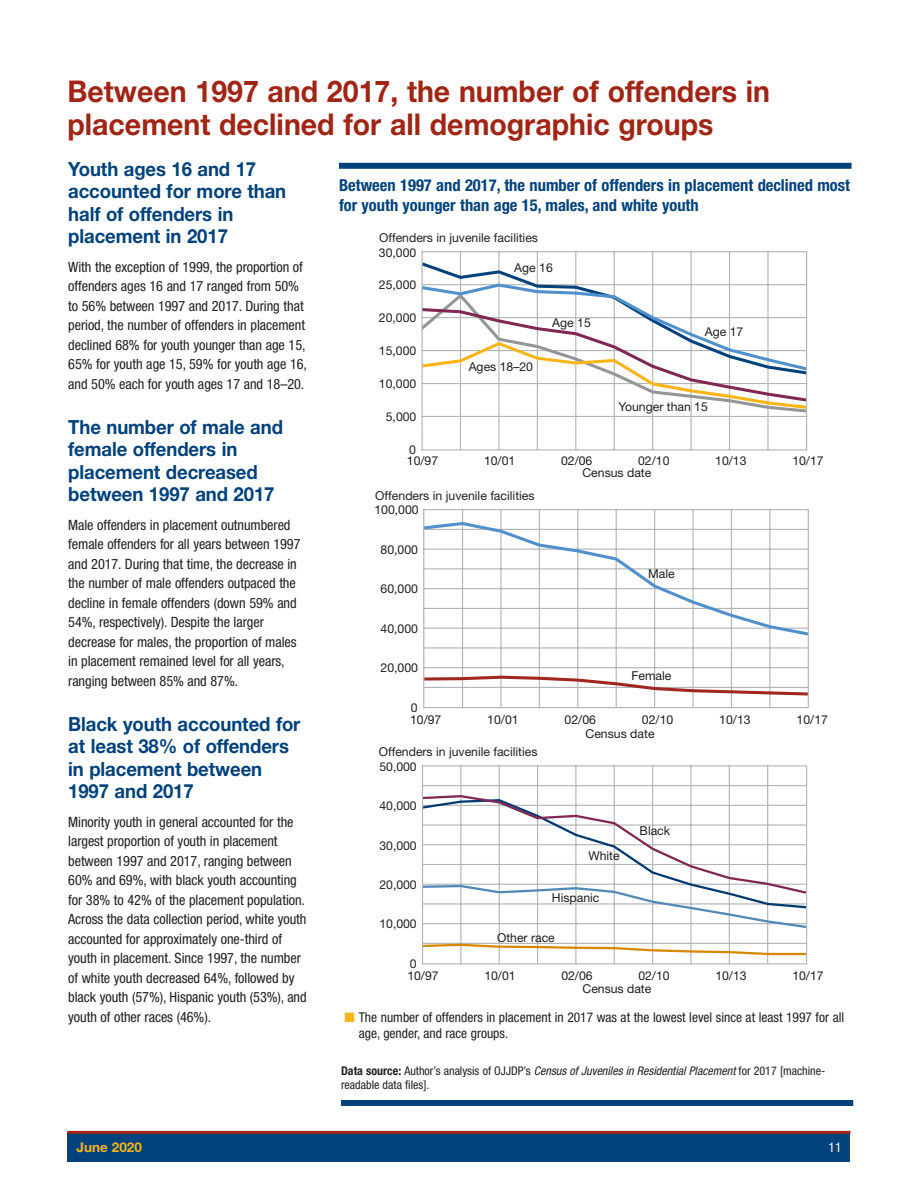
<style>
.page{position:relative;width:918px;height:1188px;background:#fff}
.page>*{position:absolute;margin:0;border:0;box-sizing:border-box;transform-origin:0 0}
._05-L1_Heads{font:700 30px/33px "Helvetica Neue LT Std";color:#a12514;scale:.95 1}
.t1{font:700 19.5px/22.5px "Helvetica Neue LT Std";letter-spacing:-.005em;color:#01427c;scale:.95 1}
.Figure_title{font:700 condensed 16.5px/19.8px "Helvetica Neue LT Std";color:#01427c}
.t2{font:condensed 14.25px/19.5px "Helvetica Neue LT Std";letter-spacing:-.005em;color:#231f20}
.t3{font:condensed 13.5px/16.5px "Helvetica Neue LT Std";color:#231f20}
.t4{font:700 13.5px "Helvetica Neue LT Std";color:#fbb416}
.t5{font:condensed 13.5px "Helvetica Neue LT Std";color:#fff}
.t6{font:12.3px "Helvetica Neue LT Std";color:#211d1e}
.t7{font:12.3px "Helvetica Neue LT Std";color:#231f20}
.t8{font:12.15px "Helvetica Neue LT Std";color:#211d1e}
.t9{font:12.15px "Helvetica Neue LT Std";color:#231f20}
.Blue_table_source_no{font:condensed 12px/14.2px "Helvetica Neue LT Std";color:#231f20}
.s1{color:#fbb416}
.s2{font-weight:700}
.s3{font-style:italic}
</style>
<div class="page">
<div style="left:68px;top:1132px;width:782px;height:30px;background:#01427c"></div>
<hr style="left:68px;top:1131px;width:782px;height:3px;background:#a12514">
<div style="left:339px;top:163px;width:513px;height:6px;background:#01427c"></div>
<hr style="left:767px;top:251px;width:2px;height:199px;background:#b2b4b6">
<hr style="left:729px;top:251px;width:1px;height:199px;background:#b2b4b6">
<hr style="left:691px;top:251px;width:1px;height:199px;background:#b2b4b6">
<hr style="left:652px;top:251px;width:1px;height:199px;background:#b2b4b6">
<hr style="left:614px;top:251px;width:1px;height:199px;background:#b2b4b6">
<hr style="left:575px;top:251px;width:1px;height:199px;background:#b2b4b6">
<hr style="left:537px;top:251px;width:1px;height:199px;background:#b2b4b6">
<hr style="left:498px;top:251px;width:2px;height:199px;background:#b2b4b6">
<hr style="left:460px;top:251px;width:1px;height:199px;background:#b2b4b6">
<hr style="left:422px;top:251px;width:385px;height:1px;background:#b2b4b6">
<hr style="left:422px;top:449px;width:385px;height:1px;background:#b2b4b6">
<svg style="left:423px;top:260px;width:385px;height:18px"></svg>
<svg style="left:423px;top:278px;width:385px;height:139px"></svg>
<hr style="left:806px;top:252px;width:1px;height:198px;background:#b2b4b6">
<hr style="left:421px;top:251px;width:2px;height:199px;background:#b2b4b6">
<svg style="left:424px;top:509px;width:384px;height:199px"></svg>
<hr style="left:423px;top:509px;width:1px;height:199px;background:#b2b4b6">
<hr style="left:808px;top:509px;width:1px;height:199px;background:#b2b4b6">
<hr style="left:422px;top:765px;width:385px;height:1px;background:#b2b4b6">
<svg style="left:423px;top:766px;width:385px;height:198px"></svg>
<hr style="left:806px;top:766px;width:1px;height:198px;background:#b2b4b6">
<hr style="left:422px;top:765px;width:1px;height:199px;background:#b2b4b6">
<div style="left:341px;top:1100px;width:512px;height:6px;background:#01427c"></div>
<p class="_05-L1_Heads" style="left:68px;top:75px;width:741px">Between 1997 and 2017, the number of offenders in placement declined for all demographic groups</p>
<p class="t1" style="left:68px;top:157px;width:231px">Youth ages 16 and 17 accounted for more than half of offenders in placement in 2017</p>
<p class="t2" style="left:68px;top:257px;width:240px">With the exception of 1999, the proportion of offenders ages 16 and 17 ranged from 50% to 56% between 1997 and 2017. During that period, the number of offenders in placement declined 68% for youth younger than age 15, 65% for youth age 15, 59% for youth age 16, and 50% each for youth ages 17 and 18–20.</p>
<p class="t1" style="left:68px;top:415px;width:228px">The number of male and female offenders in placement decreased between 1997 and 2017</p>
<p class="t2" style="left:68px;top:515px;width:234px">Male offenders in placement outnumbered female offenders for all years between 1997 and 2017. During that time, the decrease in the number of male offenders outpaced the decline in female offenders (down 59% and 54%, respectively). Despite the larger decrease for males, the proportion of males in placement remained level for all years, ranging between 85% and 87%.</p>
<p class="t1" style="left:68px;top:712px;width:246px">Black youth accounted for at least 38% of offenders in placement between<br>1997 and 2017</p>
<p class="t2" style="left:68px;top:812px;width:240px">Minority youth in general accounted for the largest proportion of youth in placement between 1997 and 2017, ranging between 60% and 69%, with black youth accounting for 38% to 42% of the placement population.<br>Across the data collection period, white youth accounted for approximately one-third of youth in placement. Since 1997, the number of white youth decreased 64%, followed by black youth (57%), Hispanic youth (53%), and youth of other races (46%).</p>
<p class="Figure_title" style="left:339px;top:175px;width:512px">Between 1997 and 2017, the number of offenders in placement declined most for youth younger than age 15, males, and white youth</p>
<p class="t7" style="left:379px;top:230px;width:160px">Offenders in juvenile facilities</p>
<p class="t6" style="left:514px;top:260px;width:40px">Age 16</p>
<p class="t7" style="left:379px;top:245px;width:39px">30,000</p>
<p class="t7" style="left:379px;top:278px;width:39px">25,000</p>
<p class="t7" style="left:379px;top:311px;width:39px">20,000</p>
<p class="t6" style="left:552px;top:315px;width:40px">Age 15</p>
<p class="t6" style="left:705px;top:324px;width:40px">Age 17</p>
<p class="t7" style="left:379px;top:344px;width:39px">15,000</p>
<p class="t6" style="left:469px;top:359px;width:66px">Ages 18–20</p>
<p class="t7" style="left:379px;top:377px;width:39px">10,000</p>
<p class="t6" style="left:619px;top:399px;width:91px">Younger than 15</p>
<p class="t7" style="left:386px;top:410px;width:32px">5,000</p>
<p class="t7" style="left:409px;top:442px;width:8px">0</p>
<p class="t6" style="left:407px;top:453px;width:33px">10/97</p>
<p class="t6" style="left:484px;top:453px;width:33px">10/01</p>
<p class="t6" style="left:561px;top:453px;width:33px">02/06</p>
<p class="t6" style="left:638px;top:453px;width:33px">02/10</p>
<p class="t6" style="left:715px;top:453px;width:33px">10/13</p>
<p class="t6" style="left:792px;top:453px;width:33px">10/17</p>
<p class="t6" style="left:582px;top:465px;width:70px">Census date</p>
<p class="t7" style="left:375px;top:488px;width:161px">Offenders in juvenile facilities</p>
<p class="t7" style="left:374px;top:503px;width:46px">100,000</p>
<p class="t7" style="left:381px;top:542px;width:39px">80,000</p>
<p class="t6" style="left:648px;top:566px;width:28px">Male</p>
<p class="t7" style="left:381px;top:582px;width:39px">60,000</p>
<p class="t7" style="left:381px;top:621px;width:39px">40,000</p>
<p class="t7" style="left:381px;top:661px;width:39px">20,000</p>
<p class="t6" style="left:631px;top:669px;width:42px">Female</p>
<p class="t7" style="left:411px;top:700px;width:8px">0</p>
<p class="t6" style="left:410px;top:712px;width:33px">10/97</p>
<p class="t6" style="left:487px;top:712px;width:33px">10/01</p>
<p class="t6" style="left:565px;top:712px;width:33px">02/06</p>
<p class="t6" style="left:642px;top:712px;width:33px">02/10</p>
<p class="t6" style="left:719px;top:712px;width:33px">10/13</p>
<p class="t6" style="left:797px;top:712px;width:33px">10/17</p>
<p class="t6" style="left:585px;top:726px;width:71px">Census date</p>
<p class="t9" style="left:379px;top:745px;width:160px">Offenders in juvenile facilities</p>
<p class="t9" style="left:379px;top:759px;width:39px">50,000</p>
<p class="t9" style="left:379px;top:799px;width:39px">40,000</p>
<p class="t8" style="left:640px;top:824px;width:32px">Black</p>
<p class="t9" style="left:379px;top:838px;width:39px">30,000</p>
<p class="t8" style="left:588px;top:849px;width:33px">White</p>
<p class="t9" style="left:379px;top:877px;width:39px">20,000</p>
<p class="t8" style="left:552px;top:890px;width:49px">Hispanic</p>
<p class="t8" style="left:497px;top:931px;width:59px">Other race</p>
<p class="t9" style="left:379px;top:917px;width:39px">10,000</p>
<p class="t9" style="left:410px;top:956px;width:8px">0</p>
<p class="t8" style="left:407px;top:968px;width:33px">10/97</p>
<p class="t8" style="left:484px;top:968px;width:33px">10/01</p>
<p class="t8" style="left:561px;top:968px;width:33px">02/06</p>
<p class="t8" style="left:638px;top:968px;width:33px">02/10</p>
<p class="t8" style="left:715px;top:968px;width:33px">10/13</p>
<p class="t8" style="left:792px;top:968px;width:33px">10/17</p>
<p class="t8" style="left:583px;top:982px;width:70px">Census date</p>
<p class="t3" style="left:359px;top:1009px;width:487px;text-indent:-18px"><span class="s1">•■</span> The number of offenders in placement in 2017 was at the lowest level since at least 1997 for all age, gender, and race groups.</p>
<p class="Blue_table_source_no" style="left:341px;top:1063px;width:486px"><span class="s2">Data source:</span> Author’s analysis of OJJDP’s <span class="s3">Census of Juveniles in Residential Placement</span> for 2017 [machine&shy;readable data files].</p>
<p class="t4" style="left:76px;top:1139px;width:67px">June 2020</p>
<p class="t5" style="left:829px;top:1139px;width:14px">11</p>
</div>
